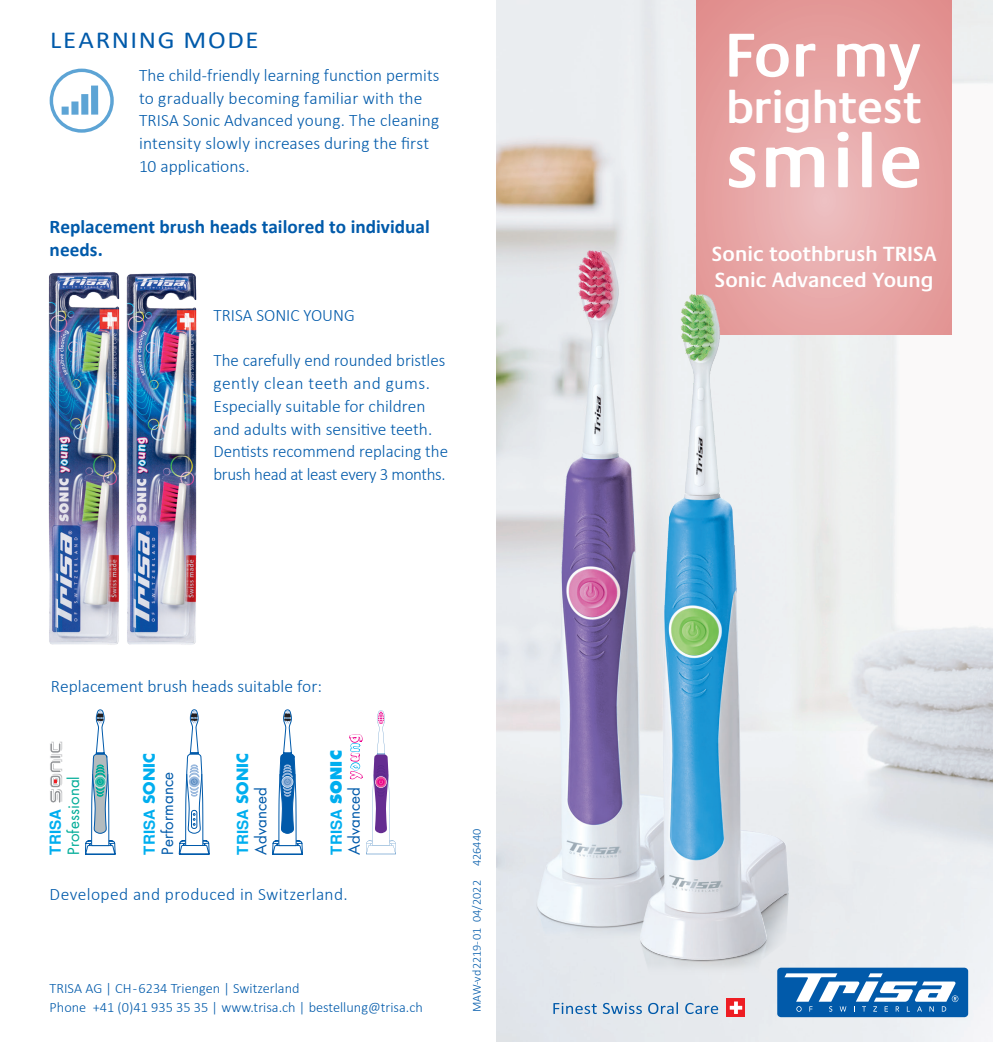
<style>
.page{position:relative;width:993px;height:1042px;background:#fff}
.page>*{position:absolute;margin:0;border:0;box-sizing:border-box;transform-origin:0 0}
.t1{font:600 77px "Praxis LT Pro";letter-spacing:.03em;color:#fff}
.t2{font:600 63px "Praxis LT Pro";color:#fff}
.t3{font:600 46.2px "Praxis LT Pro";color:#fff}
.t4{font:24.5px "Calibri";letter-spacing:.065em;color:#015aaa;scale:1.09 1}
.t5{font:600 20.82px/25.7px "Praxis LT Pro";color:#fff}
.t6{font:700 19.25px/22.8px "Calibri";color:#015aaa}
.t7{font:300 17.5px/22.8px "Calibri";color:#015aaa}
.t8{font:300 17.5px "Calibri";letter-spacing:.02em;color:#015aaa}
.t9{font:700 15.05px "Nimbus San LOT";letter-spacing:.01em;color:#00aeef}
.t10{font:15.05px "Futura LT Pro";letter-spacing:.01em;color:#015aaa}
.t11{font:15.05px "Futura LT Pro";letter-spacing:.005em;color:#00ac98}
.t12{font:300 14.35px/19.6px "Calibri";color:#015aaa}
.t13{font:300 12.25px "Calibri";color:#015aaa}
.s1{font-family:"Futura LT Pro"}
.s2{font-family:"Teebrush Paint LT Std";font-size:15.92px;color:#ed028c}
.s3{font-family:"Teebrush Paint LT Std";font-size:15.92px;color:#00aeef}
.s4{font-family:"Futura LT Pro";font-weight:800}
</style>
<div class="page">
<img style="left:496px;top:0;width:496px;height:1042px">
<svg style="left:696px;top:0;width:255px;height:335px;background:#e6a3a3"></svg>
<img style="left:582px;top:255px;width:252px;height:722px">
<svg style="left:50px;top:69px;width:64px;height:64px"></svg>
<div style="left:53px;top:72px;width:57px;height:57px;background:#fff;border-radius:50%"></div>
<div style="left:62px;top:107px;width:7px;height:8px;background:#5da4d5"></div>
<div style="left:71px;top:101px;width:7px;height:14px;background:#5da4d5"></div>
<div style="left:81px;top:94px;width:7px;height:21px;background:#5da4d5"></div>
<div style="left:91px;top:86px;width:7px;height:29px;background:#5da4d5"></div>
<svg style="left:179px;top:710px;width:30px;height:144px"></svg>
<svg style="left:272px;top:710px;width:30px;height:144px"></svg>
<svg style="left:85px;top:710px;width:30px;height:144px"></svg>
<svg style="left:50px;top:742px;width:12px;height:61px"></svg>
<img style="left:48px;top:272px;width:71px;height:373px">
<img style="left:119px;top:273px;width:78px;height:372px">
<svg style="left:366px;top:710px;width:30px;height:144px"></svg>
<div style="left:726px;top:998px;width:19px;height:19px;background:#ee1d23"></div>
<svg style="left:729px;top:1001px;width:13px;height:13px"></svg>
<svg style="left:553px;top:1003px;width:43px;height:11px"></svg>
<svg style="left:602px;top:1003px;width:39px;height:11px"></svg>
<svg style="left:648px;top:1002px;width:29px;height:12px"></svg>
<svg style="left:685px;top:1003px;width:33px;height:11px"></svg>
<div style="left:777px;top:967px;width:190px;height:50px;background:#015aaa;border-radius:4px"></div>
<svg style="left:784px;top:973px;width:174px;height:38px"></svg>
<h3 class="t4" style="left:50px;top:23px;width:193px">LEARNING MODE</h3>
<p class="t7" style="left:139px;top:63px;width:302px">The child-friendly learning function permits to gradually becoming familiar with the TRISA Sonic Advanced young. The cleaning intensity slowly increases during the first 10 applications.</p>
<p class="t6" style="left:50px;top:215px;width:381px">Replacement brush heads tailored to individual needs.</p>
<p class="t7" style="left:213px;top:303px;width:143px">TRISA SONIC YOUNG</p>
<p class="t7" style="left:213px;top:349px;width:236px">The carefully end rounded bristles gently clean teeth and gums.<br>Especially suitable for children and adults with sensitive teeth.<br>Dentists recommend replacing the brush head at least every 3 months.</p>
<p class="t7" style="left:51px;top:674px;width:273px">Replacement brush heads suitable for:</p>
<p class="t9" style="left:141px;top:854px;width:103px;rotate:-90deg">TRISA <span class="s1">SONIC</span></p>
<p class="t9" style="left:234px;top:854px;width:103px;rotate:-90deg">TRISA <span class="s1">SONIC</span></p>
<p class="t10" style="left:157px;top:854px;width:84px;rotate:-90deg">Performance</p>
<p class="t11" style="left:63px;top:854px;width:80px;rotate:-90deg">Professional</p>
<p class="t10" style="left:250px;top:854px;width:69px;rotate:-90deg">Advanced</p>
<p class="t9" style="left:47px;top:854px;width:47px;rotate:-90deg">TRISA</p>
<p class="t10" style="left:344px;top:854px;width:122px;rotate:-90deg">Advanced <span class="s2">y</span><span class="s3">o</span><span class="s2">u</span><span class="s3">n</span><span class="s2">g</span></p>
<p class="t9" style="left:327px;top:854px;width:106px;rotate:-90deg">TRISA <span class="s4">SONIC</span></p>
<p class="t8" style="left:50px;top:883px;width:299px">Developed and produced in Switzerland.</p>
<p class="t12" style="left:50px;top:978px;width:374px">TRISA AG | CH - 6234 Triengen | Switzerland<br>Phone +41 (0)41 935 35 35 | www.trisa.ch | bestellung@trisa.ch</p>
<p class="t13" style="left:469px;top:1012px;width:185px;rotate:-90deg">MAW-vd2219-01 04/2022 426440</p>
<h2 class="t2" style="left:724px;top:18px;width:197px">For my</h2>
<h3 class="t3" style="left:726px;top:80px;width:197px">brightest</h3>
<h1 class="t1" style="left:725px;top:115px;width:198px">smile</h1>
<p class="t5" style="left:711px;top:241px;width:226px">Sonic toothbrush TRISA<br>Sonic Advanced Young</p>
</div>
